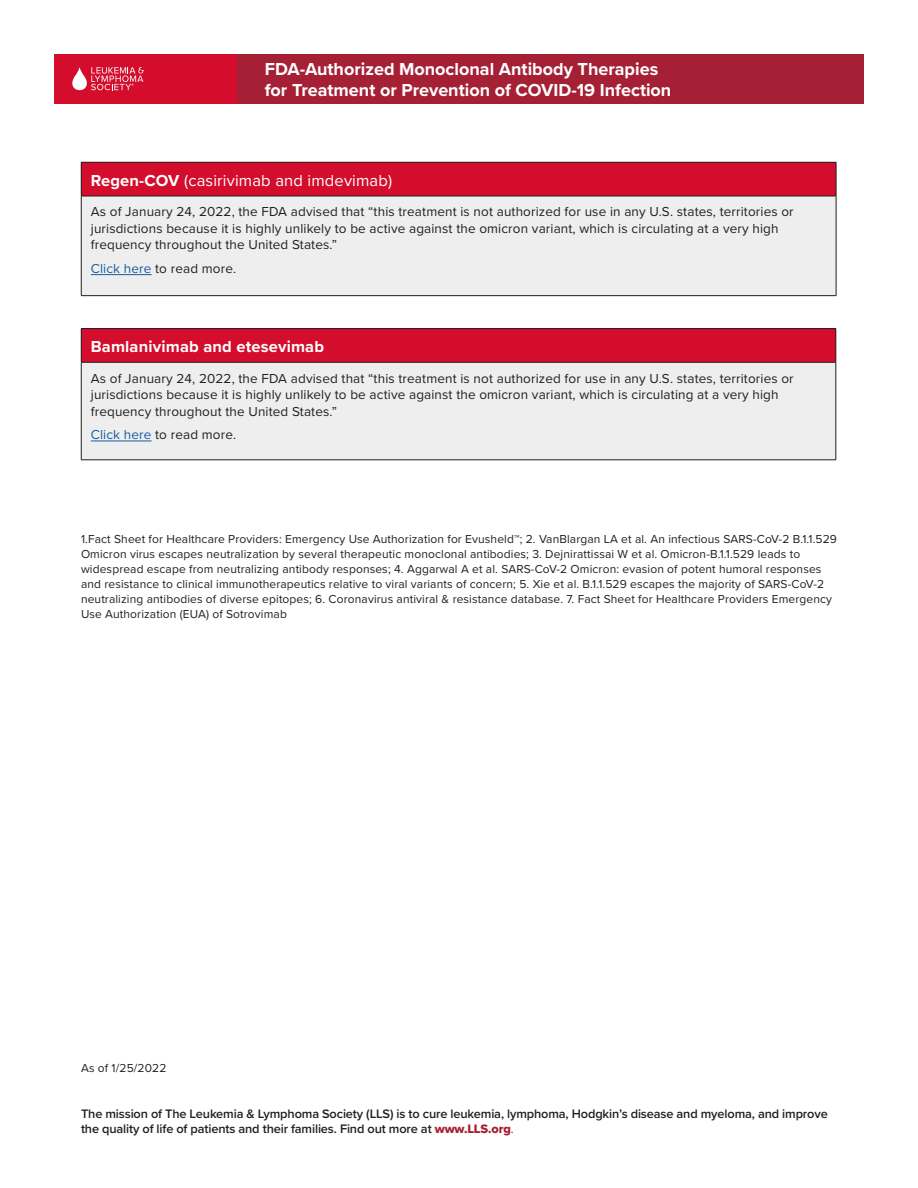
<style>
.page{position:relative;width:918px;height:1188px;background:#fff}
.page>*{position:absolute;margin:0;border:0;box-sizing:border-box;transform-origin:0 0}
.t1{font:700 18px/21px "Proxima Nova";color:#fff}
.Table_1_text{font:16.5px "Proxima Nova";letter-spacing:.01em;color:#fff}
.Table_1_text-2{font:700 16.5px "Proxima Nova";letter-spacing:.01em;color:#fff}
.Pullquote_White{font:13.5px/16.5px "Proxima Nova";letter-spacing:.01em;color:#231f20}
.t2{font:600 12.75px/15px "Proxima Nova";letter-spacing:-.01em;color:#231f20}
.t3{font:12px/15px "Proxima Nova";letter-spacing:.01em;color:#231f20}
.s1{font-weight:700}
.s2{color:#175d9e}
.s3{font-family:"Proxima Nova Extrabld";font-weight:400;color:#a62035}
.s4{font-weight:400;color:#a62035}
</style>
<div class="page">
<div style="left:81px;top:162px;width:755px;height:34px;background:#d30d2b"></div>
<div style="left:81px;top:196px;width:755px;height:100px;background:#eeeeef"></div>
<hr style="left:81px;top:162px;width:755px;height:1px;background:#231f20">
<hr style="left:81px;top:163px;width:1px;height:33px;background:#231f20">
<hr style="left:81px;top:196px;width:755px;height:1px;background:#231f20">
<hr style="left:836px;top:163px;width:1px;height:33px;background:#231f20">
<hr style="left:81px;top:196px;width:1px;height:99px;background:#231f20">
<hr style="left:836px;top:196px;width:1px;height:99px;background:#231f20">
<hr style="left:81px;top:295px;width:755px;height:1px;background:#231f20">
<hr style="left:91px;top:274px;width:61px;height:1px;background:#175d9e">
<div style="left:230px;top:54px;width:634px;height:50px;background:#a62035"></div>
<div style="left:54px;top:54px;width:183px;height:50px;background:#d30d2b"></div>
<svg style="left:72px;top:67px;width:72px;height:23px"></svg>
<div style="left:81px;top:329px;width:755px;height:33px;background:#d30d2b"></div>
<div style="left:81px;top:362px;width:755px;height:98px;background:#eeeeef"></div>
<hr style="left:81px;top:328px;width:755px;height:1px;background:#231f20">
<hr style="left:81px;top:329px;width:1px;height:33px;background:#231f20">
<hr style="left:81px;top:362px;width:755px;height:1px;background:#231f20">
<hr style="left:836px;top:329px;width:1px;height:33px;background:#231f20">
<hr style="left:81px;top:363px;width:1px;height:97px;background:#231f20">
<hr style="left:836px;top:363px;width:1px;height:97px;background:#231f20">
<hr style="left:81px;top:460px;width:755px;height:1px;background:#231f20">
<hr style="left:91px;top:441px;width:61px;height:1px;background:#175d9e">
<p class="t1" style="left:265px;top:58px;width:408px">FDA-Authorized Monoclonal Antibody Therapies for Treatment or Prevention of COVID-19 Infection</p>
<p class="Table_1_text" style="left:91px;top:168px;width:303px"><span class="s1">Regen-COV</span> (casirivimab and imdevimab)</p>
<p class="Pullquote_White" style="left:91px;top:203px;width:704px">As of January 24, 2022, the FDA advised that “this treatment is not authorized for use in any U.S. states, territories or jurisdictions because it is highly unlikely to be active against the omicron variant, which is circulating at a very high frequency throughout the United States.”</p>
<p class="Pullquote_White" style="left:91px;top:259px;width:147px"><span class="s2">Click here</span> to read more.</p>
<p class="Table_1_text-2" style="left:91px;top:334px;width:235px">Bamlanivimab and etesevimab</p>
<p class="Pullquote_White" style="left:91px;top:369px;width:704px">As of January 24, 2022, the FDA advised that “this treatment is not authorized for use in any U.S. states, territories or jurisdictions because it is highly unlikely to be active against the omicron variant, which is circulating at a very high frequency throughout the United States.”</p>
<p class="Pullquote_White" style="left:91px;top:425px;width:147px"><span class="s2">Click here</span> to read more.</p>
<p class="t3" style="left:81px;top:531px;width:758px">1.Fact Sheet for Healthcare Providers: Emergency Use Authorization for Evusheld™; 2. VanBlargan LA et al. An infectious SARS-CoV-2 B.1.1.529<br>Omicron virus escapes neutralization by several therapeutic monoclonal antibodies; 3. Dejnirattissai W et al. Omicron-B.1.1.529 leads to widespread escape from neutralizing antibody responses; 4. Aggarwal A et al. SARS-CoV-2 Omicron: evasion of potent humoral responses and resistance to clinical immunotherapeutics relative to viral variants of concern; 5. Xie et al. B.1.1.529 escapes the majority of SARS-CoV-2 neutralizing antibodies of diverse epitopes; 6. Coronavirus antiviral &amp; resistance database. 7. Fact Sheet for Healthcare Providers Emergency Use Authorization (EUA) of Sotrovimab</p>
<p class="t3" style="left:81px;top:1060px;width:87px">As of 1/25/2022</p>
<p class="t2" style="left:81px;top:1106px;width:748px">The mission of The Leukemia &amp; Lymphoma Society (LLS) is to cure leukemia, lymphoma, Hodgkin’s disease and myeloma, and improve the quality of life of patients and their families. Find out more at <span class="s3">www.LLS.org</span><span class="s4">.</span></p>
</div>
